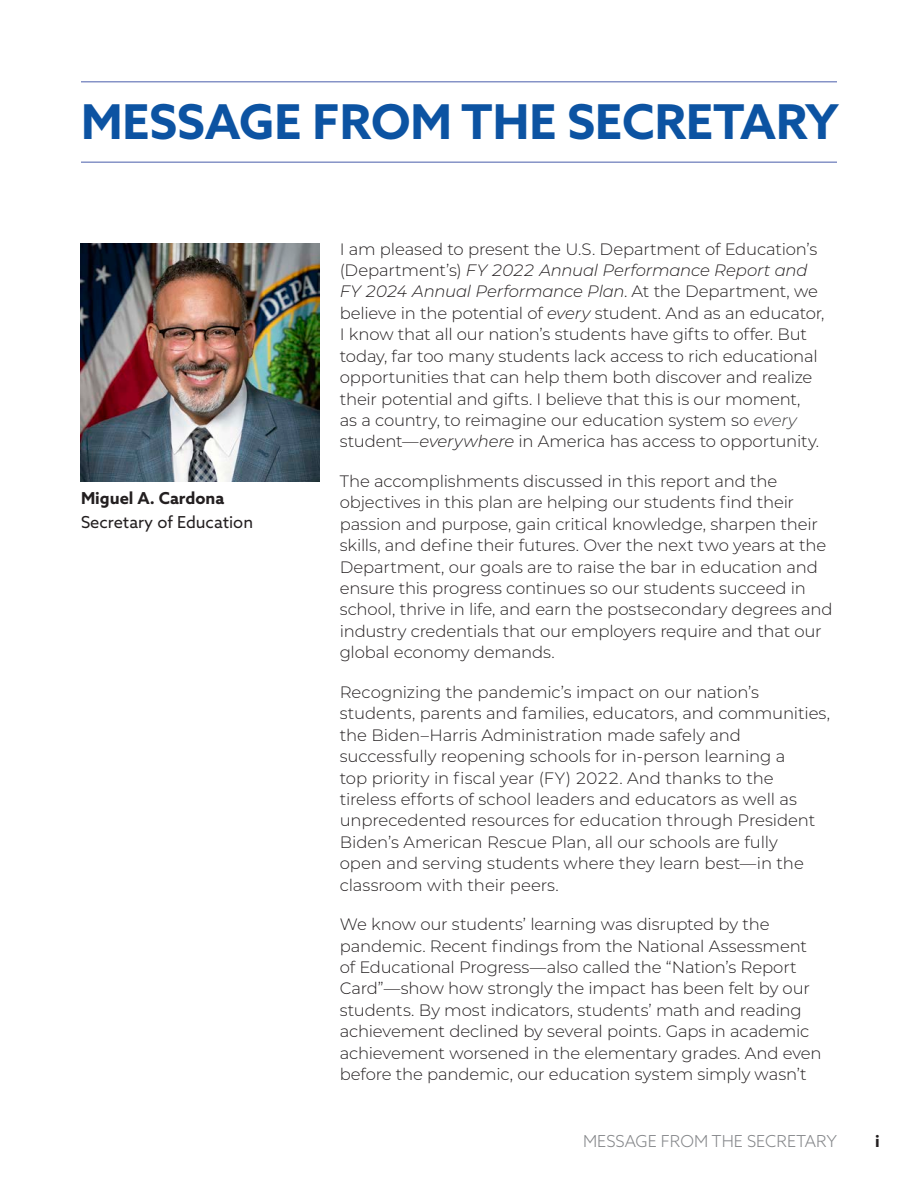
<style>
.page{position:relative;width:918px;height:1188px;background:#fff}
.page>*{position:absolute;margin:0;border:0;box-sizing:border-box;transform-origin:0 0}
.t1{font:700 48px "Azo Sans";color:#0c53a2}
.t2{font:300 16.5px/21.5px "Montserrat";letter-spacing:-.01em;color:#231f20}
.t3{font:300 16.5px "Azo Sans";color:#848689}
.t4{font:16.5px "Azo Sans";color:#231f20}
.t5{font:700 16.5px "Azo Sans";color:#231f20}
.s1{font-style:italic}
.s2{font-style:italic;color:#3e3e3f}
</style>
<div class="page">
<hr style="left:81px;top:81px;width:756px;height:1px;background:#8693c7">
<hr style="left:81px;top:161px;width:756px;height:2px;background:#8693c7">
<img style="left:81px;top:243px;width:238px;height:239px">
<h2 class="t1" style="left:81px;top:90px;width:759px">MESSAGE FROM THE SECRETARY</h2>
<p class="t5" style="left:81px;top:487px;width:145px">Miguel A. Cardona</p>
<p class="t4" style="left:81px;top:511px;width:174px">Secretary of Education</p>
<p class="t2" style="left:340px;top:237px;width:486px">I am pleased to present the U.S. Department of Education’s (Department’s) <span class="s1">FY 2022 Annual Performance Report and FY 2024 Annual Performance Plan</span>. At the Department, we believe in the potential of <span class="s1">every</span> student. And as an educator, I know that all our nation’s students have gifts to offer. But today, far too many students lack access to rich educational opportunities that can help them both discover and realize their potential and gifts. I believe that this is our moment,<br>as a country, to reimagine our education system so <span class="s2">every </span>student—<span class="s1">everywhere</span> in America has access to opportunity.</p>
<p class="t2" style="left:340px;top:470px;width:494px">The accomplishments discussed in this report and the objectives in this plan are helping our students find their passion and purpose, gain critical knowledge, sharpen their skills, and define their futures. Over the next two years at the Department, our goals are to raise the bar in education and ensure this progress continues so our students succeed in school, thrive in life, and earn the postsecondary degrees and industry credentials that our employers require and that our global economy demands.</p>
<p class="t2" style="left:340px;top:681px;width:492px">Recognizing the pandemic’s impact on our nation’s students, parents and families, educators, and communities, the Biden–Harris Administration made safely and successfully reopening schools for in-person learning a<br>top priority in fiscal year (FY) 2022. And thanks to the tireless efforts of school leaders and educators as well as unprecedented resources for education through President Biden’s American Rescue Plan, all our schools are fully<br>open and serving students where they learn best—in the classroom with their peers.</p>
<p class="t2" style="left:340px;top:913px;width:483px">We know our students’ learning was disrupted by the pandemic. Recent findings from the National Assessment of Educational Progress—also called the “Nation’s Report Card”—show how strongly the impact has been felt by our students. By most indicators, students’ math and reading achievement declined by several points. Gaps in academic achievement worsened in the elementary grades. And even before the pandemic, our education system simply wasn’t</p>
<p class="t3" style="left:583px;top:1130px;width:255px">MESSAGE FROM THE SECRETARY</p>
<p class="t5" style="left:875px;top:1130px;width:6px">i</p>
</div>
